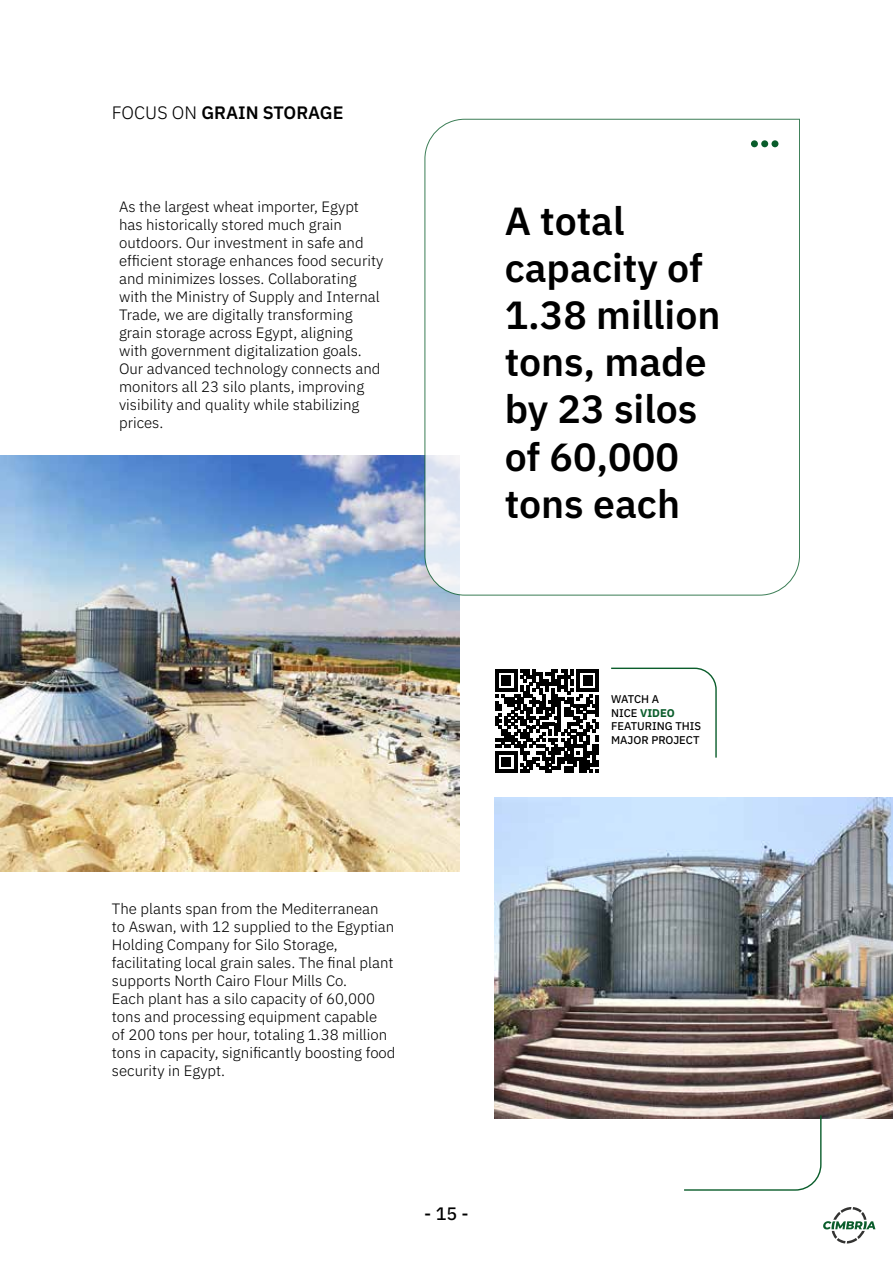
<style>
.page{position:relative;width:893px;height:1263px;background:#fff}
.page>*{position:absolute;margin:0;border:0;box-sizing:border-box;transform-origin:0 0}
.t1{font:600 39.3px/47.1px "Anuphan";color:#000}
.t2{font:600 18px "Anuphan";color:#000}
.t3{font:500 18px "Anuphan";color:#000}
.t4{font:300 15px/18px "Anuphan";color:#000}
.t5{font:500 11.25px/13.5px "Anuphan";color:#000}
.s1{font-weight:300}
.s2{font-weight:700;color:#0a5d2b}
</style>
<div class="page">
<img style="left:0;top:455px;width:459px;height:417px">
<img style="left:495px;top:797px;width:398px;height:321px">
<svg style="left:683px;top:1114px;width:139px;height:77px"></svg>
<svg style="left:424px;top:119px;width:376px;height:477px"></svg>
<div style="left:751px;top:140px;width:7px;height:7px;background:#0a5d2b;border-radius:50%"></div>
<div style="left:771px;top:140px;width:7px;height:7px;background:#0a5d2b;border-radius:50%"></div>
<div style="left:761px;top:140px;width:7px;height:7px;background:#0a5d2b;border-radius:50%"></div>
<svg style="left:495px;top:669px;width:104px;height:104px"></svg>
<svg style="left:611px;top:667px;width:106px;height:91px"></svg>
<svg style="left:823px;top:1207px;width:52px;height:36px"></svg>
<p class="t2" style="left:112px;top:99px;width:233px"><span class="s1">FOCUS ON</span> GRAIN STORAGE</p>
<p class="t4" style="left:119px;top:197px;width:266px">As the largest wheat importer, Egypt has historically stored much grain outdoors. Our investment in safe and efficient storage enhances food security and minimizes losses. Collaborating with the Ministry of Supply and Internal Trade, we are digitally transforming grain storage across Egypt, aligning with government digitalization goals.<br>Our advanced technology connects and monitors all 23 silo plants, improving visibility and quality while stabilizing prices.</p>
<h1 class="t1" style="left:505px;top:195px;width:217px">A total capacity of<br>1.38 million tons, made by 23 silos of 60,000 tons each</h1>
<p class="t4" style="left:112px;top:898px;width:285px">The plants span from the Mediterranean to Aswan, with 12 supplied to the Egyptian Holding Company for Silo Storage, facilitating local grain sales. The final plant supports North Cairo Flour Mills Co.<br>Each plant has a silo capacity of 60,000 tons and processing equipment capable<br>of 200 tons per hour, totaling 1.38 million tons in capacity, significantly boosting food security in Egypt.</p>
<p class="t3" style="left:424px;top:1199px;width:46px">- 15 -</p>
<p class="t5" style="left:611px;top:692px;width:91px">WATCH A<br>NICE <span class="s2">VIDEO<br></span>FEATURING THIS<br>MAJOR PROJECT</p>
</div>
